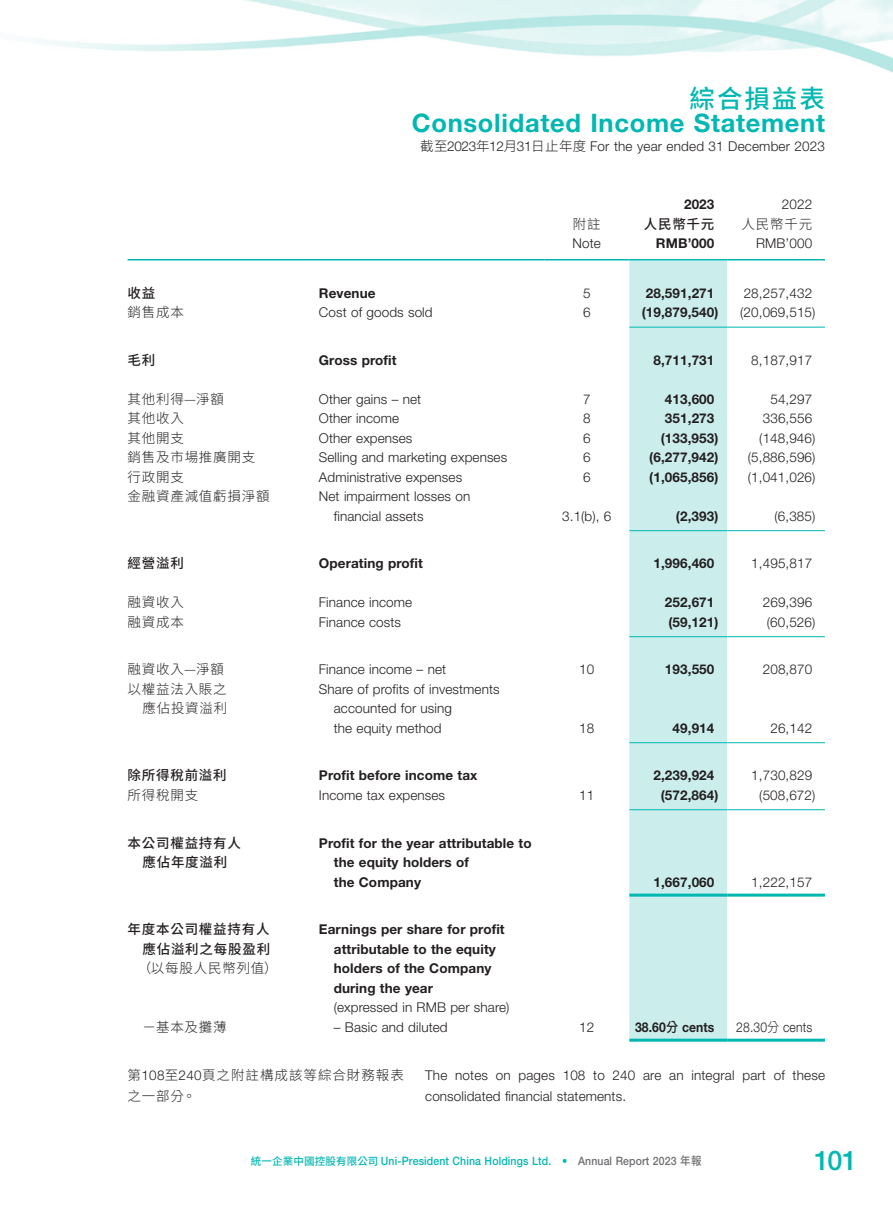
<style>
.page{position:relative;width:893px;height:1212px;background:#fff}
.page>*{position:absolute;margin:0;border:0;box-sizing:border-box;transform-origin:0 0}
.t1{font:500 27px "Helvetica Neue LT Std";color:#00b7b2}
.t2{font:700 25.5px "Helvetica Neue LT Std";letter-spacing:.03em;color:#00b7b2}
.t3{font:500 25.5px "Source Han Sans TC";letter-spacing:.08em;color:#00b7b2}
.Body_Text{font:300 13.5px/19.5px "Helvetica Neue LT Std";letter-spacing:.01em;color:#231f20}
.Body_Text-2{font:700 13.5px/19.5px "Helvetica Neue LT Std";letter-spacing:.01em;color:#231f20}
.Body_Text-3{font:300 13.5px/19.5px "Source Han Sans TC";letter-spacing:.06em;color:#231f20;text-align:right}
.Body_Text-4{font:500 13.5px/19.5px "Source Han Sans TC";letter-spacing:.06em;color:#231f20;text-align:center}
.Body_Text-5{font:700 13.5px "Helvetica Neue LT Std";letter-spacing:.01em;color:#231f20;scale:.9 1}
.Body_Text-6{font:300 13.5px "Helvetica Neue LT Std";letter-spacing:.01em;color:#231f20;scale:.9 1}
.t4{font:500 11.55px "Helvetica Neue LT Std";letter-spacing:.015em;color:#00b7b2;scale:.91 1}
.s1{font-family:"Source Han Sans TC"}
.s2{font-weight:300}
.s3{font-family:"Source Han Sans TC";font-weight:500}
.s4{font-family:"Helvetica Neue LT Std"}
.s5{font-family:"Source Han Sans TC";font-size:10.5px}
.s6{color:#6c6d70}
.s7{font-family:"Source Han Sans TC";color:#6c6d70}
</style>
<div class="page">
<img style="left:39px;top:0;width:854px;height:1042px">
<div style="left:629px;top:260px;width:98px;height:778px;background:#cbeeec"></div>
<hr style="left:128px;top:259px;width:191px;height:1px;background:#00b7b2">
<hr style="left:319px;top:259px;width:225px;height:1px;background:#00b7b2">
<hr style="left:544px;top:259px;width:85px;height:1px;background:#00b7b2">
<hr style="left:629px;top:259px;width:98px;height:1px;background:#00b7b2">
<hr style="left:727px;top:259px;width:98px;height:1px;background:#00b7b2">
<hr style="left:629px;top:327px;width:98px;height:1px;background:#00b7b2">
<hr style="left:727px;top:327px;width:98px;height:1px;background:#00b7b2">
<hr style="left:629px;top:530px;width:98px;height:1px;background:#00b7b2">
<hr style="left:727px;top:530px;width:98px;height:1px;background:#00b7b2">
<hr style="left:629px;top:636px;width:98px;height:1px;background:#00b7b2">
<hr style="left:727px;top:636px;width:98px;height:1px;background:#00b7b2">
<hr style="left:629px;top:742px;width:98px;height:1px;background:#00b7b2">
<hr style="left:727px;top:742px;width:98px;height:1px;background:#00b7b2">
<hr style="left:629px;top:809px;width:98px;height:1px;background:#00b7b2">
<hr style="left:727px;top:809px;width:98px;height:1px;background:#00b7b2">
<hr style="left:629px;top:893px;width:98px;height:3px;background:#00b7b2">
<hr style="left:727px;top:893px;width:98px;height:3px;background:#00b7b2">
<hr style="left:629px;top:1038px;width:98px;height:3px;background:#00b7b2">
<hr style="left:727px;top:1038px;width:98px;height:3px;background:#00b7b2">
<h2 class="t3" style="left:689px;top:84px;width:137px">綜合損益表</h2>
<h2 class="t2" style="left:412px;top:107px;width:415px">Consolidated Income Statement</h2>
<p class="Body_Text" style="left:420px;top:136px;width:406px"><span class="s1">截至</span>2023<span class="s1">年</span>12<span class="s1">月</span>31<span class="s1">日止年度</span> For the year ended 31 December 2023</p>
<p class="Body_Text-2" style="left:684px;top:194px;width:32px">2023</p>
<p class="Body_Text" style="left:782px;top:194px;width:32px">2022</p>
<p class="Body_Text-3" style="left:573px;top:214px;width:29px">附註</p>
<p class="Body_Text-4" style="left:644px;top:214px;width:72px">人民幣千元</p>
<p class="Body_Text-3" style="left:742px;top:214px;width:72px">人民幣千元</p>
<p class="Body_Text" style="left:573px;top:233px;width:30px">Note</p>
<p class="Body_Text-2" style="left:656px;top:233px;width:60px">RMB’000</p>
<p class="Body_Text" style="left:756px;top:233px;width:58px">RMB’000</p>
<p class="Body_Text-4" style="left:128px;top:283px;width:29px">收益</p>
<p class="Body_Text-2" style="left:319px;top:283px;width:58px">Revenue</p>
<p class="Body_Text" style="left:583px;top:283px;width:9px">5</p>
<p class="Body_Text-2" style="left:646px;top:283px;width:70px">28,591,271</p>
<p class="Body_Text" style="left:744px;top:283px;width:70px">28,257,432</p>
<p class="Body_Text-3" style="left:128px;top:303px;width:58px">銷售成本</p>
<p class="Body_Text" style="left:319px;top:303px;width:115px">Cost of goods sold</p>
<p class="Body_Text" style="left:583px;top:303px;width:9px">6</p>
<p class="Body_Text-2" style="left:642px;top:302px;width:78px">(19,879,540)</p>
<p class="Body_Text" style="left:740px;top:303px;width:77px">(20,069,515)</p>
<p class="Body_Text-4" style="left:128px;top:350px;width:29px">毛利</p>
<p class="Body_Text-2" style="left:319px;top:350px;width:79px">Gross profit</p>
<p class="Body_Text-2" style="left:653px;top:350px;width:62px">8,711,731</p>
<p class="Body_Text" style="left:751px;top:350px;width:62px">8,187,917</p>
<p class="Body_Text-3" style="left:128px;top:389px;width:98px">其他利得—淨額</p>
<p class="Body_Text" style="left:319px;top:389px;width:104px">Other gains – net</p>
<p class="Body_Text" style="left:583px;top:389px;width:9px">7</p>
<p class="Body_Text-2" style="left:665px;top:389px;width:51px">413,600</p>
<p class="Body_Text" style="left:770px;top:389px;width:43px">54,297</p>
<p class="Body_Text-3" style="left:128px;top:409px;width:58px">其他收入</p>
<p class="Body_Text" style="left:319px;top:409px;width:82px">Other income</p>
<p class="Body_Text" style="left:583px;top:409px;width:9px">8</p>
<p class="Body_Text-2" style="left:665px;top:408px;width:51px">351,273</p>
<p class="Body_Text" style="left:763px;top:409px;width:51px">336,556</p>
<p class="Body_Text-3" style="left:128px;top:428px;width:58px">其他開支</p>
<p class="Body_Text" style="left:319px;top:428px;width:95px">Other expenses</p>
<p class="Body_Text" style="left:583px;top:428px;width:9px">6</p>
<p class="Body_Text-2" style="left:661px;top:428px;width:59px">(133,953)</p>
<p class="Body_Text" style="left:759px;top:428px;width:58px">(148,946)</p>
<p class="Body_Text-3" style="left:128px;top:448px;width:129px">銷售及市場推廣開支</p>
<p class="Body_Text" style="left:319px;top:448px;width:190px">Selling and marketing expenses</p>
<p class="Body_Text" style="left:583px;top:448px;width:9px">6</p>
<p class="Body_Text-2" style="left:649px;top:447px;width:71px">(6,277,942)</p>
<p class="Body_Text" style="left:748px;top:448px;width:69px">(5,886,596)</p>
<p class="Body_Text-3" style="left:128px;top:467px;width:58px">行政開支</p>
<p class="Body_Text" style="left:319px;top:467px;width:145px">Administrative expenses</p>
<p class="Body_Text" style="left:583px;top:467px;width:9px">6</p>
<p class="Body_Text-2" style="left:649px;top:467px;width:71px">(1,065,856)</p>
<p class="Body_Text" style="left:748px;top:467px;width:69px">(1,041,026)</p>
<p class="Body_Text-3" style="left:128px;top:487px;width:144px">金融資產減值虧損淨額</p>
<p class="Body_Text" style="left:334px;top:487px;width:138px;text-indent:-15px">Net impairment losses on financial assets</p>
<p class="Body_Text" style="left:562px;top:506px;width:51px">3.1(b), 6</p>
<p class="Body_Text-2" style="left:676px;top:506px;width:44px">(2,393)</p>
<p class="Body_Text" style="left:774px;top:506px;width:42px">(6,385)</p>
<p class="Body_Text-4" style="left:128px;top:554px;width:58px">經營溢利</p>
<p class="Body_Text-2" style="left:319px;top:553px;width:105px">Operating profit</p>
<p class="Body_Text-2" style="left:653px;top:553px;width:62px">1,996,460</p>
<p class="Body_Text" style="left:751px;top:554px;width:62px">1,495,817</p>
<p class="Body_Text-3" style="left:128px;top:593px;width:58px">融資收入</p>
<p class="Body_Text" style="left:319px;top:593px;width:95px">Finance income</p>
<p class="Body_Text-2" style="left:665px;top:592px;width:51px">252,671</p>
<p class="Body_Text" style="left:763px;top:593px;width:51px">269,396</p>
<p class="Body_Text-3" style="left:128px;top:612px;width:58px">融資成本</p>
<p class="Body_Text" style="left:319px;top:612px;width:84px">Finance costs</p>
<p class="Body_Text-2" style="left:668px;top:612px;width:52px">(59,121)</p>
<p class="Body_Text" style="left:767px;top:612px;width:50px">(60,526)</p>
<p class="Body_Text-3" style="left:128px;top:660px;width:98px">融資收入—淨額</p>
<p class="Body_Text" style="left:319px;top:660px;width:129px">Finance income – net</p>
<p class="Body_Text" style="left:579px;top:660px;width:17px">10</p>
<p class="Body_Text-2" style="left:665px;top:660px;width:51px">193,550</p>
<p class="Body_Text" style="left:763px;top:660px;width:51px">208,870</p>
<p class="Body_Text-3" style="left:128px;top:679px;width:101px">以權益法入賬之應佔投資溢利</p>
<p class="Body_Text" style="left:334px;top:679px;width:167px;text-indent:-15px">Share of profits of investments accounted for using<br>the equity method</p>
<p class="Body_Text" style="left:579px;top:718px;width:17px">18</p>
<p class="Body_Text-2" style="left:673px;top:718px;width:43px">49,914</p>
<p class="Body_Text" style="left:770px;top:718px;width:43px">26,142</p>
<p class="Body_Text-4" style="left:128px;top:766px;width:101px">除所得稅前溢利</p>
<p class="Body_Text-2" style="left:319px;top:766px;width:160px">Profit before income tax</p>
<p class="Body_Text-2" style="left:653px;top:766px;width:62px">2,239,924</p>
<p class="Body_Text" style="left:751px;top:766px;width:62px">1,730,829</p>
<p class="Body_Text-3" style="left:128px;top:785px;width:72px">所得稅開支</p>
<p class="Body_Text" style="left:319px;top:785px;width:128px">Income tax expenses</p>
<p class="Body_Text" style="left:579px;top:785px;width:17px">11</p>
<p class="Body_Text-2" style="left:661px;top:785px;width:59px">(572,864)</p>
<p class="Body_Text" style="left:759px;top:785px;width:58px">(508,672)</p>
<p class="Body_Text-4" style="left:128px;top:833px;width:115px">本公司權益持有人應佔年度溢利</p>
<p class="Body_Text-2" style="left:334px;top:833px;width:199px;text-indent:-15px">Profit for the year attributable to the equity holders of<br>the Company</p>
<p class="Body_Text-2" style="left:653px;top:872px;width:62px">1,667,060</p>
<p class="Body_Text" style="left:751px;top:872px;width:62px">1,222,157</p>
<p class="Body_Text-4" style="left:128px;top:919px;width:144px">年度本公司權益持有人</p>
<p class="Body_Text-4" style="left:142px;top:939px;width:129px">應佔溢利之每股盈利</p>
<p class="Body_Text-3" style="left:138px;top:958px;width:141px">（以每股人民幣列值）</p>
<p class="Body_Text-2" style="left:334px;top:919px;width:177px;text-indent:-15px">Earnings per share for profit attributable to the equity holders of the Company during the year<br><span class="s2">(expressed in RMB per share)</span></p>
<p class="Body_Text-3" style="left:142px;top:1017px;width:86px">－基本及攤薄</p>
<p class="Body_Text" style="left:334px;top:1017px;width:115px">– Basic and diluted</p>
<p class="Body_Text" style="left:579px;top:1017px;width:17px">12</p>
<p class="Body_Text-5" style="left:635px;top:1018px;width:90px">38.60<span class="s3">分</span> cents</p>
<p class="Body_Text-6" style="left:736px;top:1018px;width:86px">28.30<span class="s1">分</span> cents</p>
<p class="Body_Text" style="left:425px;top:1065px;width:401px;line-height:21px">The notes on pages 108 to 240 are an integral part of these consolidated financial statements.</p>
<p class="Body_Text-3" style="left:128px;top:1065px;width:278px;line-height:21px;text-align:left">第<span class="s4">108</span>至<span class="s4">240</span>頁之附註構成該等綜合財務報表之一部分。</p>
<p class="t4" style="left:251px;top:1154px;width:497px"><span class="s5">統一企業中國控股有限公司</span> Uni-President China Holdings Ltd. • <span class="s6">Annual Report 2023</span> <span class="s7">年報</span></p>
<h1 class="t1" style="left:814px;top:1144px;width:45px">101</h1>
</div>
